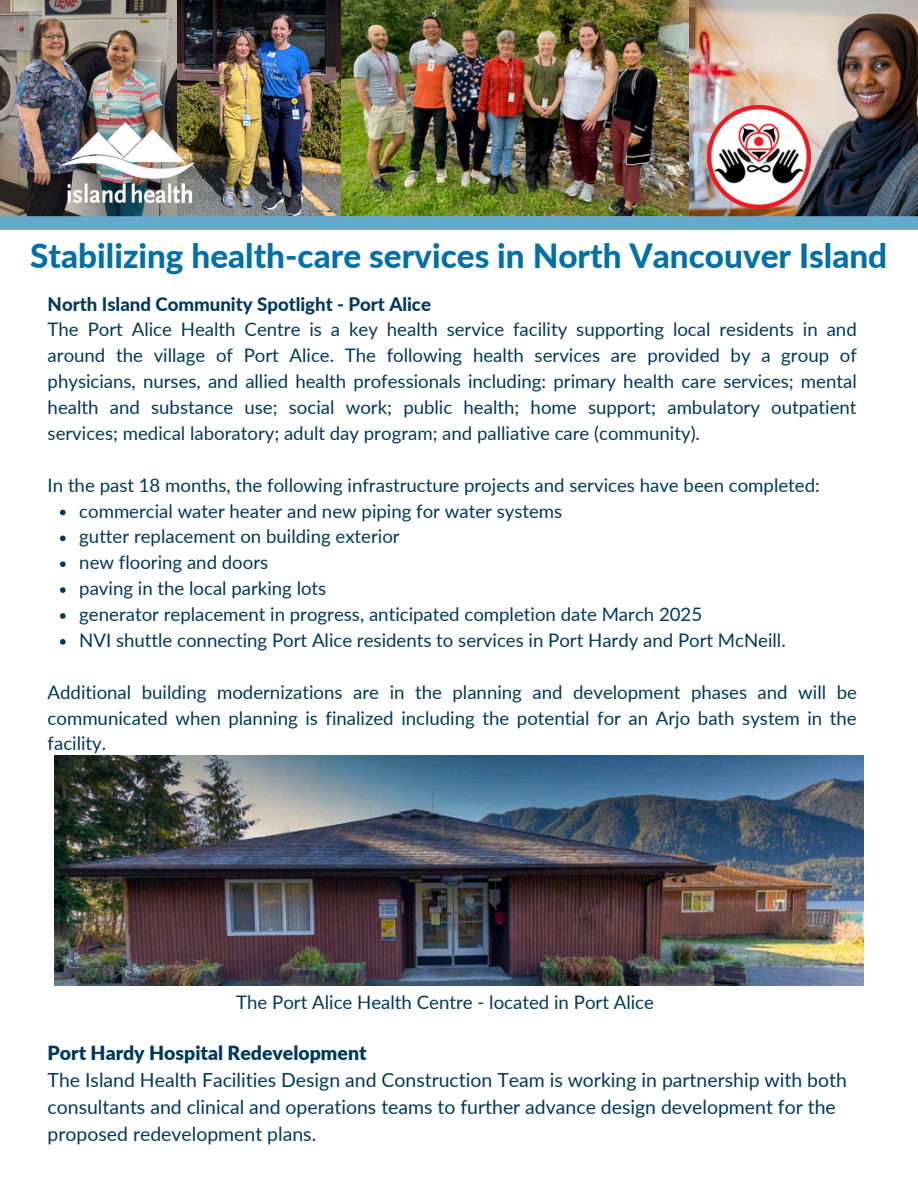
<style>
.page{position:relative;width:918px;height:1188px;background:#fff}
.page>*{position:absolute;margin:0;border:0;box-sizing:border-box;transform-origin:0 0}
.t1{font:800 33.3px "Lato";color:#0070a8}
.t2{font:19.5px/27px "Lato";color:#00395b}
.t3{font:900 19.5px "Lato";color:#00395b}
.t4{font:18.6px/25.8px "Lato";color:#00395b;text-align:justify}
.t5{font:800 18.6px "Lato";color:#00395b}
</style>
<div class="page">
<img style="left:340px;top:0;width:350px;height:216px">
<img style="left:177px;top:0;width:163px;height:216px">
<img style="left:177px;top:123px;width:18px;height:80px">
<img style="left:0;top:0;width:177px;height:216px">
<img style="left:690px;top:0;width:228px;height:216px">
<div style="left:0;top:216px;width:918px;height:14px;background:#66a9cb"></div>
<svg style="left:60px;top:510px;width:6px;height:5px"></svg>
<svg style="left:60px;top:536px;width:6px;height:5px"></svg>
<svg style="left:60px;top:561px;width:6px;height:6px"></svg>
<svg style="left:60px;top:587px;width:6px;height:6px"></svg>
<svg style="left:60px;top:613px;width:6px;height:6px"></svg>
<svg style="left:60px;top:639px;width:6px;height:6px"></svg>
<img style="left:54px;top:755px;width:809px;height:231px">
<p class="t1" style="left:30px;top:235px;width:859px">Stabilizing health-care services in North Vancouver Island</p>
<p class="t5" style="left:48px;top:292px;width:385px">North Island Community Spotlight - Port Alice</p>
<p class="t4" style="left:48px;top:316px;width:811px">The Port Alice Health Centre is a key health service facility supporting local residents in and around the village of Port Alice. The following health services are provided by a group of physicians, nurses, and allied health professionals including: primary health care services; mental health and substance use; social work; public health; home support; ambulatory outpatient services; medical laboratory; adult day program; and palliative care (community).</p>
<p class="t4" style="left:48px;top:472px;width:774px">In the past 18 months, the following infrastructure projects and services have been completed:</p>
<h1 class="t4" style="left:79px;top:497px;width:485px">commercial water heater and new piping for water systems</h1>
<p class="t4" style="left:79px;top:523px;width:322px">gutter replacement on building exterior</p>
<p class="t4" style="left:79px;top:549px;width:191px">new flooring and doors</p>
<p class="t4" style="left:79px;top:575px;width:249px">paving in the local parking lots</p>
<p class="t4" style="left:79px;top:601px;width:624px">generator replacement in progress, anticipated completion date March 2025</p>
<p class="t4" style="left:79px;top:627px;width:708px">NVI shuttle connecting Port Alice residents to services in Port Hardy and Port McNeill.</p>
<p class="t4" style="left:48px;top:679px;width:811px">Additional building modernizations are in the planning and development phases and will be communicated when planning is finalized including the potential for an Arjo bath system in the facility.</p>
<p class="t4" style="left:236px;top:989px;width:419px">The Port Alice Health Centre - located in Port Alice</p>
<p class="t3" style="left:48px;top:1041px;width:320px">Port Hardy Hospital Redevelopment</p>
<p class="t2" style="left:48px;top:1066px;width:801px">The Island Health Facilities Design and Construction Team is working in partnership with both consultants and clinical and operations teams to further advance design development for the proposed redevelopment plans.</p>
</div>
